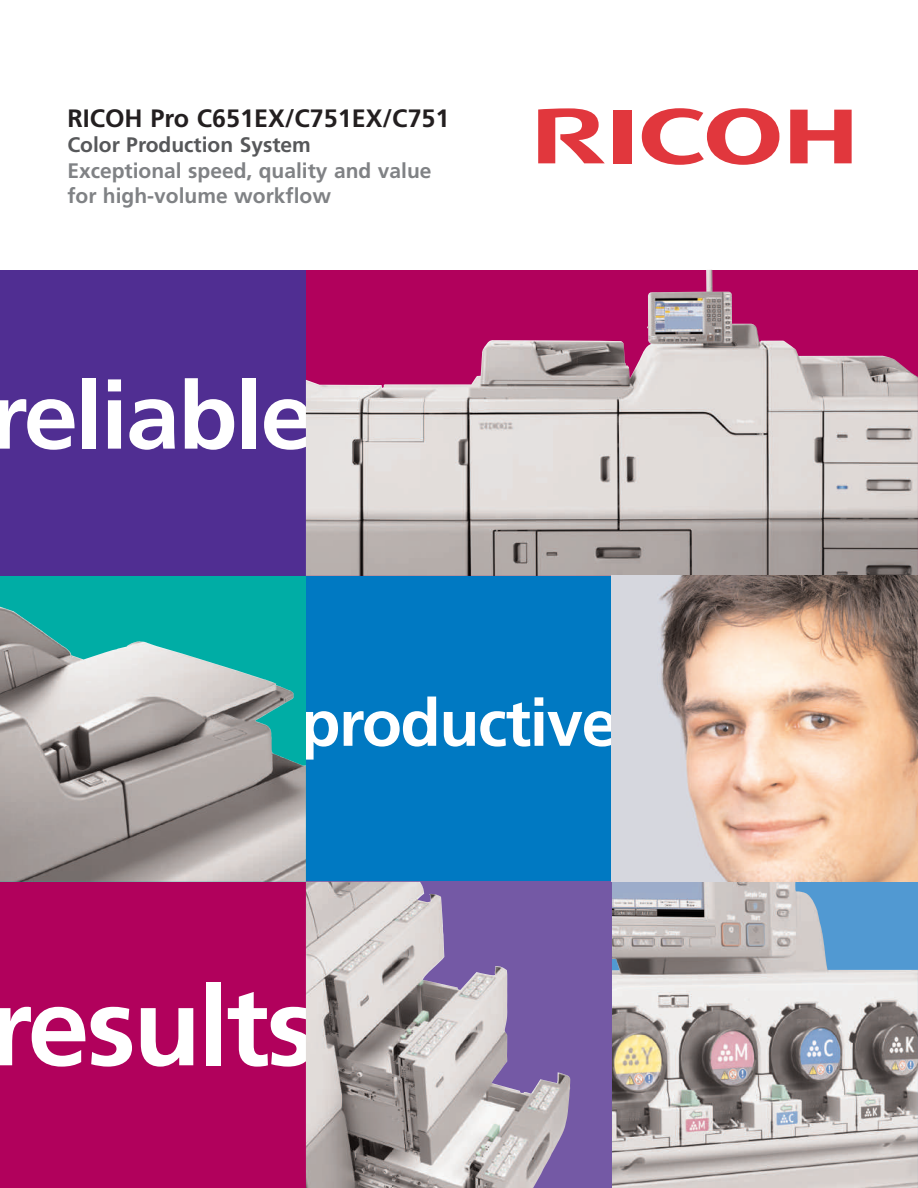
<style>
.page{position:relative;width:918px;height:1188px;background:#fff}
.page>*{position:absolute;margin:0;border:0;box-sizing:border-box;transform-origin:0 0}
.t1{font:700 111px "Frutiger";letter-spacing:-.025em;color:#fff}
.t2{font:700 93.9px "Frutiger";letter-spacing:-.02em;color:#fff;scale:1.04 1}
.t3{font:700 65.7px "Frutiger";letter-spacing:-.02em;color:#fff}
.t4{font:700 25.2px "Frutiger";color:#231f20}
.t5{font:700 21px/25.5px "Frutiger";color:#808285}
.t6{font:700 21px "Frutiger";color:#57585a}
</style>
<div class="page">
<div style="left:0;top:270px;width:306px;height:306px;background:#502e92"></div>
<div style="left:0;top:882px;width:306px;height:306px;background:#b1015c"></div>
<div style="left:306px;top:576px;width:312px;height:307px;background:#0079c2"></div>
<svg style="left:642px;top:108px;width:137px;height:57px"></svg>
<svg style="left:790px;top:110px;width:62px;height:53px"></svg>
<div style="left:613px;top:110px;width:18px;height:53px;background:#e1373d"></div>
<svg style="left:538px;top:108px;width:67px;height:55px"></svg>
<div style="left:306px;top:882px;width:312px;height:306px;background:#7459a5"></div>
<img style="left:306px;top:882px;width:264px;height:306px">
<div style="left:0;top:576px;width:306px;height:306px;background:#00ada5"></div>
<img style="left:0;top:607px;width:306px;height:275px">
<img style="left:612px;top:882px;width:306px;height:306px">
<img style="left:306px;top:270px;width:612px;height:306px">
<svg style="left:612px;top:576px;width:306px;height:306px;background:#d3b8a8"></svg>
<p class="t4" style="left:67px;top:108px;width:384px">RICOH Pro C651EX/C751EX/C751</p>
<p class="t6" style="left:67px;top:136px;width:245px">Color Production System</p>
<p class="t5" style="left:67px;top:159px;width:366px">Exceptional speed, quality and value for high-volume workflow</p>
<h2 class="t2" style="left:-10px;top:378px;width:314px">reliable</h2>
<h3 class="t3" style="left:300px;top:697px;width:319px">productive</h3>
<h1 class="t1" style="left:-11px;top:982px;width:328px">results</h1>
</div>
